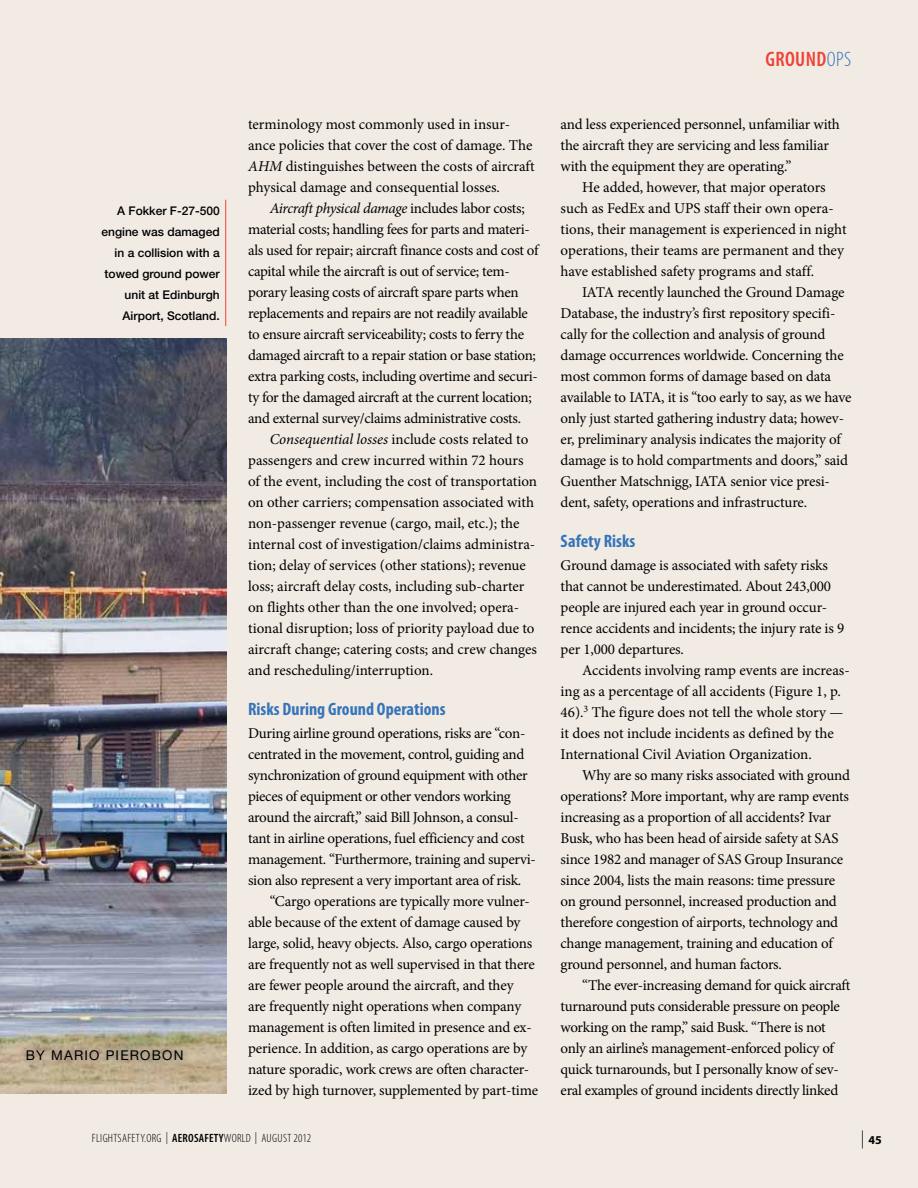
<style>
.page{position:relative;width:918px;height:1188px;background:#f1ebe4}
.page>*{position:absolute;margin:0;border:0;box-sizing:border-box;transform-origin:0 0}
.t1{font:600 condensed 21px "Myriad Pro";letter-spacing:.02em;color:#ef4135}
.t2{font:700 condensed 18px "Myriad Pro";color:#3674ba}
.t3{font:15px/21px "Minion Pro";letter-spacing:-.015em;color:#000}
.t4{font:13.5px "Helvetica Neue";letter-spacing:.09em;color:#000}
.t5{font:500 12px/21px "Helvetica Neue";color:#000;text-align:right}
.t6{font:300 condensed 12px "Myriad Pro";letter-spacing:.03em;color:#000}
.t7{font:700 12px "Myriad Pro";color:#000}
.s1{font-style:italic}
.s2{font-weight:300;color:#3674ba}
.s3{font-weight:600}
.s4{font-weight:300;font-size:18px}
</style>
<div class="page">
<img style="left:0;top:338px;width:226px;height:756px">
<hr style="left:225px;top:200px;width:1px;height:126px;background:#ef4135">
<div style="left:19px;top:1043px;width:172px;height:25px;background:#000;opacity:.45"></div>
<p class="t5" style="left:101px;top:200px;width:120px">A Fokker F-27-500 engine was damaged in a collision with a towed ground power unit at Edinburgh<br>Airport, Scotland.</p>
<p class="t4" style="left:26px;top:1048px;width:159px">BY MARIO PIEROBON</p>
<p class="t3" style="left:248px;top:114px;width:288px">terminology most commonly used in insur&shy;ance policies that cover the cost of damage. The <span class="s1">AHM</span> distinguishes between the costs of aircraft physical damage and consequential losses.</p>
<p class="t3" style="left:248px;top:198px;width:292px;text-indent:22px"><span class="s1">Aircraft physical damage</span> includes labor costs; material costs; handling fees for parts and materi&shy;als used for repair; aircraft finance costs and cost of capital while the aircraft is out of service; tem&shy;porary leasing costs of aircraft spare parts when replacements and repairs are not readily available to ensure aircraft serviceability; costs to ferry the damaged aircraft to a repair station or base station; extra parking costs, including overtime and securi&shy;ty for the damaged aircraft at the current location; and external survey/claims administrative costs.</p>
<p class="t3" style="left:248px;top:429px;width:290px;text-indent:22px"><span class="s1">Consequential losses</span> include costs related to passengers and crew incurred within 72 hours of the event, including the cost of transportation on other carriers; compensation associated with non-passenger revenue (cargo, mail, etc.); the internal cost of investigation/claims administra&shy;tion; delay of services (other stations); revenue loss; aircraft delay costs, including sub-charter on flights other than the one involved; opera&shy;tional disruption; loss of priority payload due to aircraft change; catering costs; and crew changes and rescheduling/interruption.</p>
<p class="t2" style="left:248px;top:697px;width:199px">Risks During Ground Operations</p>
<p class="t3" style="left:248px;top:723px;width:279px">During airline ground operations, risks are “con-</p>
<p class="t3" style="left:248px;top:744px;width:278px">centrated in the movement, control, guiding and</p>
<p class="t3" style="left:248px;top:765px;width:281px">synchronization of ground equipment with other</p>
<p class="t3" style="left:248px;top:786px;width:264px">pieces of equipment or other vendors working</p>
<p class="t3" style="left:248px;top:807px;width:272px">around the aircraft,” said Bill Johnson, a consul-</p>
<p class="t3" style="left:248px;top:828px;width:278px">tant in airline operations, fuel efficiency and cost</p>
<p class="t3" style="left:248px;top:849px;width:289px">management. “Furthermore, training and supervi-</p>
<p class="t3" style="left:248px;top:870px;width:275px">sion also represent a very important area of risk.</p>
<p class="t3" style="left:270px;top:891px;width:262px">“Cargo operations are typically more vulner-</p>
<p class="t3" style="left:248px;top:912px;width:274px">able because of the extent of damage caused by</p>
<p class="t3" style="left:248px;top:933px;width:286px">large, solid, heavy objects. Also, cargo operations</p>
<p class="t3" style="left:248px;top:954px;width:288px">are frequently not as well supervised in that there</p>
<p class="t3" style="left:248px;top:975px;width:267px">are fewer people around the aircraft, and they</p>
<p class="t3" style="left:248px;top:996px;width:275px">are frequently night operations when company</p>
<p class="t3" style="left:248px;top:1017px;width:285px">management is often limited in presence and ex-</p>
<p class="t3" style="left:248px;top:1038px;width:281px">perience. In addition, as cargo operations are by</p>
<p class="t3" style="left:248px;top:1059px;width:283px">nature sporadic, work crews are often character-</p>
<p class="t3" style="left:248px;top:1080px;width:292px">ized by high turnover, supplemented by part-time</p>
<h1 class="t1" style="left:765px;top:46px;width:87px">GROUND<span class="s2">OPS</span></h1>
<p class="t3" style="left:561px;top:114px;width:281px">and less experienced personnel, unfamiliar with the aircraft they are servicing and less familiar with the equipment they are operating.”</p>
<p class="t3" style="left:561px;top:177px;width:287px;text-indent:22px">He added, however, that major operators such as FedEx and UPS staff their own opera&shy;tions, their management is experienced in night operations, their teams are permanent and they have established safety programs and staff.</p>
<p class="t3" style="left:561px;top:282px;width:292px;text-indent:22px">IATA recently launched the Ground Damage Database, the industry’s first repository specifi&shy;cally for the collection and analysis of ground damage occurrences worldwide. Concerning the most common forms of damage based on data available to IATA, it is “too early to say, as we have only just started gathering industry data; howev&shy;er, preliminary analysis indicates the majority of damage is to hold compartments and doors,” said Guenther Matschnigg, IATA senior vice presi&shy;dent, safety, operations and infrastructure.</p>
<p class="t2" style="left:561px;top:529px;width:76px">Safety Risks</p>
<p class="t3" style="left:561px;top:555px;width:285px">Ground damage is associated with safety risks that cannot be underestimated. About 243,000 people are injured each year in ground occur&shy;rence accidents and incidents; the injury rate is 9 per 1,000 departures.</p>
<p class="t3" style="left:561px;top:660px;width:291px;text-indent:22px">Accidents involving ramp events are increas&shy;ing as a percentage of all accidents (Figure 1, p.<br>46).<sup>3</sup> The figure does not tell the whole story — it does not include incidents as defined by the International Civil Aviation Organization.</p>
<p class="t3" style="left:561px;top:765px;width:291px;text-indent:22px">Why are so many risks associated with ground operations? More important, why are ramp events increasing as a proportion of all accidents? Ivar Busk, who has been head of airside safety at SAS since 1982 and manager of SAS Group Insurance since 2004, lists the main reasons: time pressure on ground personnel, increased production and therefore congestion of airports, technology and change management, training and education of ground personnel, and human factors.</p>
<p class="t3" style="left:561px;top:975px;width:291px;text-indent:22px">“The ever-increasing demand for quick aircraft turnaround puts considerable pressure on people working on the ramp,” said Busk. “There is not only an airline’s management-enforced policy of quick turnarounds, but I personally know of sev&shy;eral examples of ground incidents directly linked</p>
<p class="t6" style="left:92px;top:1131px;width:221px">FLIGHTSAFETY.ORG | <span class="s3">AEROSAFETY</span>WORLD | AUGUST 2012</p>
<p class="t7" style="left:861px;top:1132px;width:22px"><span class="s4">|</span> 45</p>
</div>
